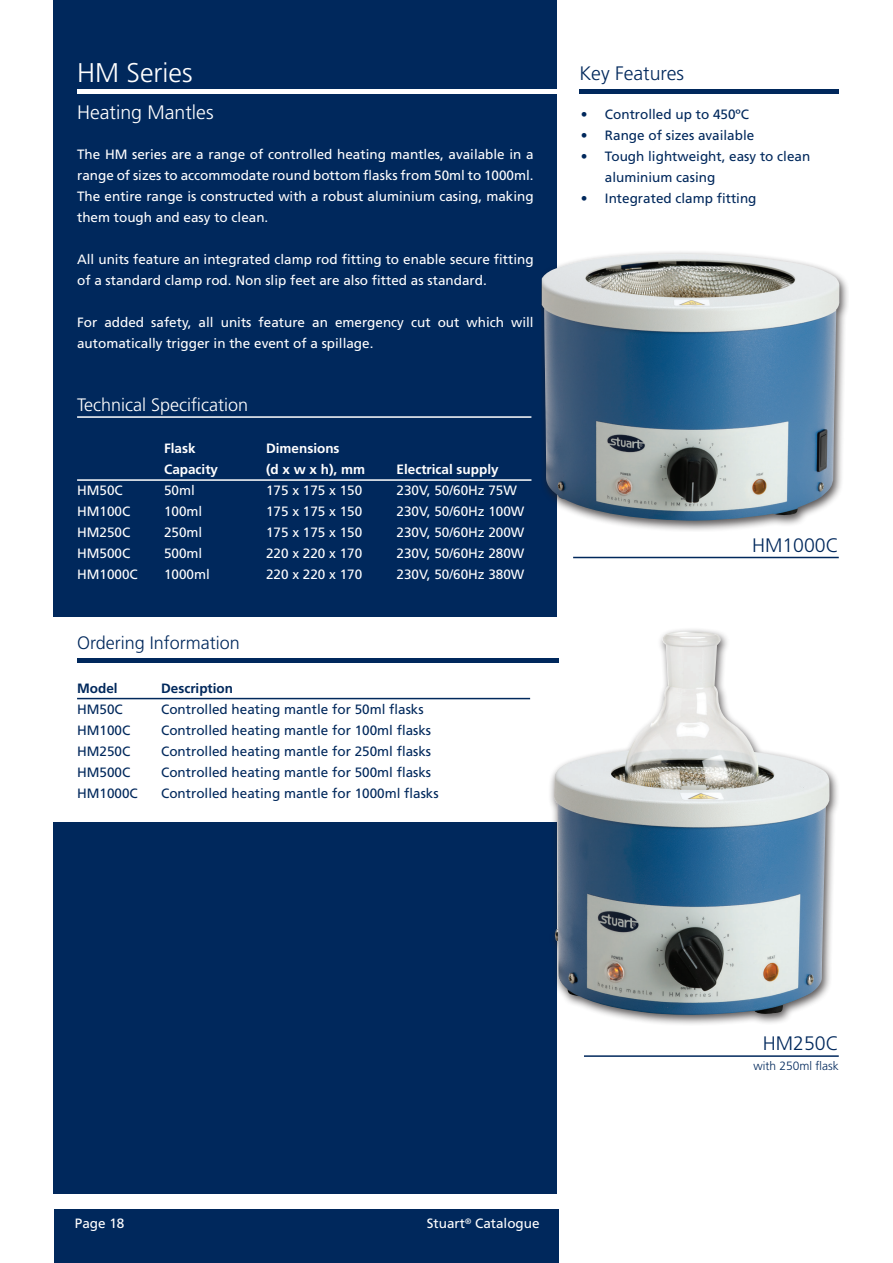
<style>
.page{position:relative;width:893px;height:1263px;background:#fff}
.page>*{position:absolute;margin:0;border:0;box-sizing:border-box;transform-origin:0 0}
.t1{font:300 27px "Frutiger";color:#fff}
.t2{font:300 19.5px "Frutiger";color:#00285c}
.t3{font:300 19.5px "Frutiger";color:#fff}
.t4{font:300 18px "Frutiger";color:#fff}
.t5{font:300 18px "Frutiger";color:#00285c}
.t6{font:13.5px/21px "Frutiger";color:#fff}
.t7{font:13.5px/21px "Frutiger";color:#00285c}
.t8{font:700 13.5px "Frutiger";color:#fff}
.t9{font:700 13.5px "Frutiger";color:#00285c}
.t10{font:300 12px "Frutiger";color:#00285c}
</style>
<div class="page">
<div style="left:54px;top:1209px;width:446px;height:54px;background:#00285c"></div>
<div style="left:54px;top:0;width:503px;height:617px;background:#00285c"></div>
<hr style="left:579px;top:89px;width:260px;height:4px;background:#00285c">
<hr style="left:77px;top:89px;width:480px;height:4px;background:#fff">
<hr style="left:77px;top:698px;width:453px;height:1px;background:#00285c">
<hr style="left:77px;top:658px;width:481px;height:4px;background:#00285c">
<hr style="left:77px;top:416px;width:454px;height:2px;background:#fff">
<hr style="left:77px;top:479px;width:454px;height:2px;background:#fff">
<div style="left:235px;top:1209px;width:323px;height:54px;background:#00285c"></div>
<div style="left:54px;top:822px;width:503px;height:372px;background:#00285c"></div>
<div style="left:542px;top:249px;width:307px;height:282px;background:#231f20;opacity:.75"></div>
<img style="left:542px;top:254px;width:297px;height:267px">
<hr style="left:573px;top:557px;width:266px;height:1px;background:#00285c">
<div style="left:548px;top:627px;width:291px;height:400px;background:#231f20;opacity:.75"></div>
<img style="left:553px;top:631px;width:277px;height:387px">
<hr style="left:584px;top:1055px;width:255px;height:2px;background:#00285c">
<h1 class="t1" style="left:77px;top:57px;width:117px">HM Series</h1>
<h2 class="t3" style="left:77px;top:101px;width:138px">Heating Mantles</h2>
<p class="t6" style="left:77px;top:144px;width:458px;text-align:justify">The HM series are a range of controlled heating mantles, available in a range of sizes to accommodate round bottom flasks from 50ml to 1000ml.<br>The entire range is constructed with a robust aluminium casing, making them tough and easy to clean.</p>
<p class="t6" style="left:77px;top:249px;width:458px">All units feature an integrated clamp rod fitting to enable secure fitting of a standard clamp rod. Non slip feet are also fitted as standard.</p>
<p class="t6" style="left:77px;top:312px;width:458px">For added safety, all units feature an emergency cut out which will automatically trigger in the event of a spillage.</p>
<h3 class="t4" style="left:77px;top:395px;width:173px">Technical Specification</h3>
<p class="t8" style="left:164px;top:440px;width:33px">Flask</p>
<p class="t8" style="left:266px;top:440px;width:75px">Dimensions</p>
<p class="t8" style="left:164px;top:461px;width:56px">Capacity</p>
<p class="t8" style="left:266px;top:461px;width:101px">(d x w x h), mm</p>
<p class="t8" style="left:397px;top:461px;width:104px">Electrical supply</p>
<p class="t6" style="left:77px;top:480px;width:47px">HM50C</p>
<p class="t6" style="left:164px;top:480px;width:32px">50ml</p>
<p class="t6" style="left:266px;top:480px;width:98px">175 x 175 x 150</p>
<p class="t6" style="left:397px;top:480px;width:122px">230V, 50/60Hz 75W</p>
<p class="t6" style="left:77px;top:501px;width:55px">HM100C</p>
<p class="t6" style="left:164px;top:501px;width:40px">100ml</p>
<p class="t6" style="left:266px;top:501px;width:98px">175 x 175 x 150</p>
<p class="t6" style="left:397px;top:501px;width:129px">230V, 50/60Hz 100W</p>
<p class="t6" style="left:77px;top:522px;width:55px">HM250C</p>
<p class="t6" style="left:164px;top:522px;width:40px">250ml</p>
<p class="t6" style="left:266px;top:522px;width:98px">175 x 175 x 150</p>
<p class="t6" style="left:397px;top:522px;width:129px">230V, 50/60Hz 200W</p>
<p class="t6" style="left:77px;top:543px;width:55px">HM500C</p>
<p class="t6" style="left:164px;top:543px;width:40px">500ml</p>
<p class="t6" style="left:266px;top:543px;width:98px">220 x 220 x 170</p>
<p class="t6" style="left:397px;top:543px;width:129px">230V, 50/60Hz 280W</p>
<p class="t6" style="left:77px;top:564px;width:62px">HM1000C</p>
<p class="t6" style="left:164px;top:564px;width:47px">1000ml</p>
<p class="t6" style="left:266px;top:564px;width:98px">220 x 220 x 170</p>
<p class="t6" style="left:397px;top:564px;width:129px">230V, 50/60Hz 380W</p>
<h3 class="t5" style="left:77px;top:632px;width:164px">Ordering Information</h3>
<p class="t9" style="left:77px;top:680px;width:42px">Model</p>
<p class="t9" style="left:161px;top:680px;width:73px">Description</p>
<p class="t7" style="left:77px;top:698px;width:47px">HM50C</p>
<p class="t7" style="left:161px;top:698px;width:264px">Controlled heating mantle for 50ml flasks</p>
<p class="t7" style="left:77px;top:719px;width:55px">HM100C</p>
<p class="t7" style="left:161px;top:719px;width:272px">Controlled heating mantle for 100ml flasks</p>
<p class="t7" style="left:77px;top:740px;width:55px">HM250C</p>
<p class="t7" style="left:161px;top:740px;width:272px">Controlled heating mantle for 250ml flasks</p>
<p class="t7" style="left:77px;top:761px;width:55px">HM500C</p>
<p class="t7" style="left:161px;top:761px;width:272px">Controlled heating mantle for 500ml flasks</p>
<p class="t7" style="left:77px;top:782px;width:62px">HM1000C</p>
<p class="t7" style="left:161px;top:782px;width:279px">Controlled heating mantle for 1000ml flasks</p>
<h2 class="t2" style="left:579px;top:62px;width:106px">Key Features</h2>
<p class="t7" style="left:581px;top:104px;width:170px">• Controlled up to 450ºC</p>
<p class="t7" style="left:581px;top:125px;width:175px">• Range of sizes available</p>
<p class="t7" style="left:605px;top:146px;width:207px;text-indent:-24px">• Tough lightweight, easy to clean aluminium casing</p>
<p class="t7" style="left:581px;top:188px;width:177px">• Integrated clamp fitting</p>
<h2 class="t2" style="left:752px;top:534px;width:88px">HM1000C</h2>
<p class="t6" style="left:75px;top:1213px;width:51px">Page 18</p>
<p class="t6" style="left:427px;top:1213px;width:114px">Stuart<sup>®</sup> Catalogue</p>
<h2 class="t2" style="left:763px;top:1032px;width:77px">HM250C</h2>
<p class="t10" style="left:753px;top:1059px;width:87px">with 250ml flask</p>
</div>
